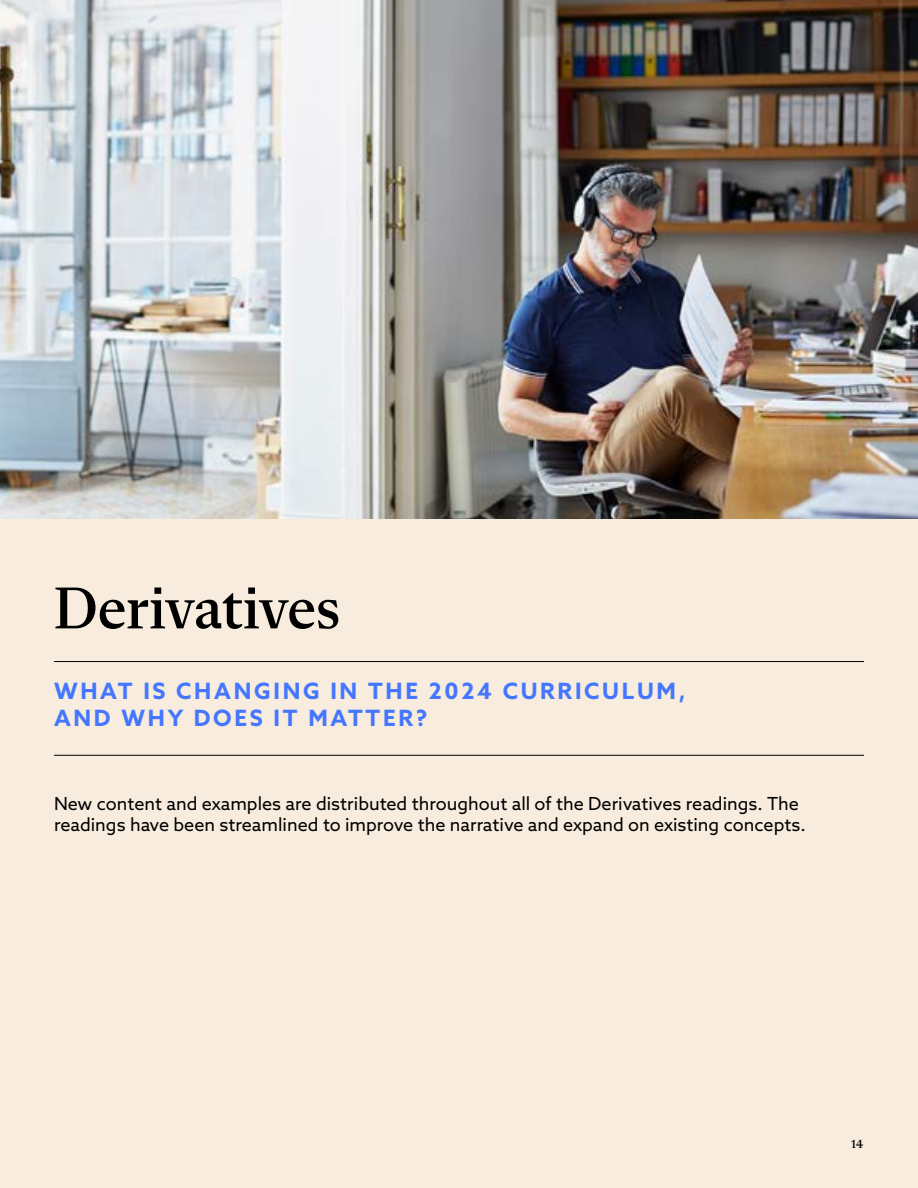
<style>
.page{position:relative;width:918px;height:1188px;background:#f7ecde}
.page>*{position:absolute;margin:0;border:0;box-sizing:border-box;transform-origin:0 0}
.t1{font:500 60px "Flecha S";letter-spacing:-.005em;color:#000}
.t2{font:700 22.5px/27px "Azo Sans";letter-spacing:.12em;color:#4476ff}
.t3{font:18px/21.6px "Azo Sans";color:#000}
.t4{font:500 12px "Flecha S";color:#000}
</style>
<div class="page">
<hr style="left:54px;top:661px;width:810px;height:1px;background:#000">
<hr style="left:54px;top:755px;width:810px;height:1px;background:#000">
<img style="left:0;top:0;width:918px;height:518px">
<h1 class="t1" style="left:54px;top:574px;width:288px">Derivatives</h1>
<p class="t2" style="left:54px;top:677px;width:633px">WHAT IS CHANGING IN THE 2024 CURRICULUM,<br>AND WHY DOES IT MATTER?</p>
<p class="t3" style="left:54px;top:792px;width:753px">New content and examples are distributed throughout all of the Derivatives readings. The readings have been streamlined to improve the narrative and expand on existing concepts.</p>
<p class="t4" style="left:851px;top:1137px;width:14px">14</p>
</div>
